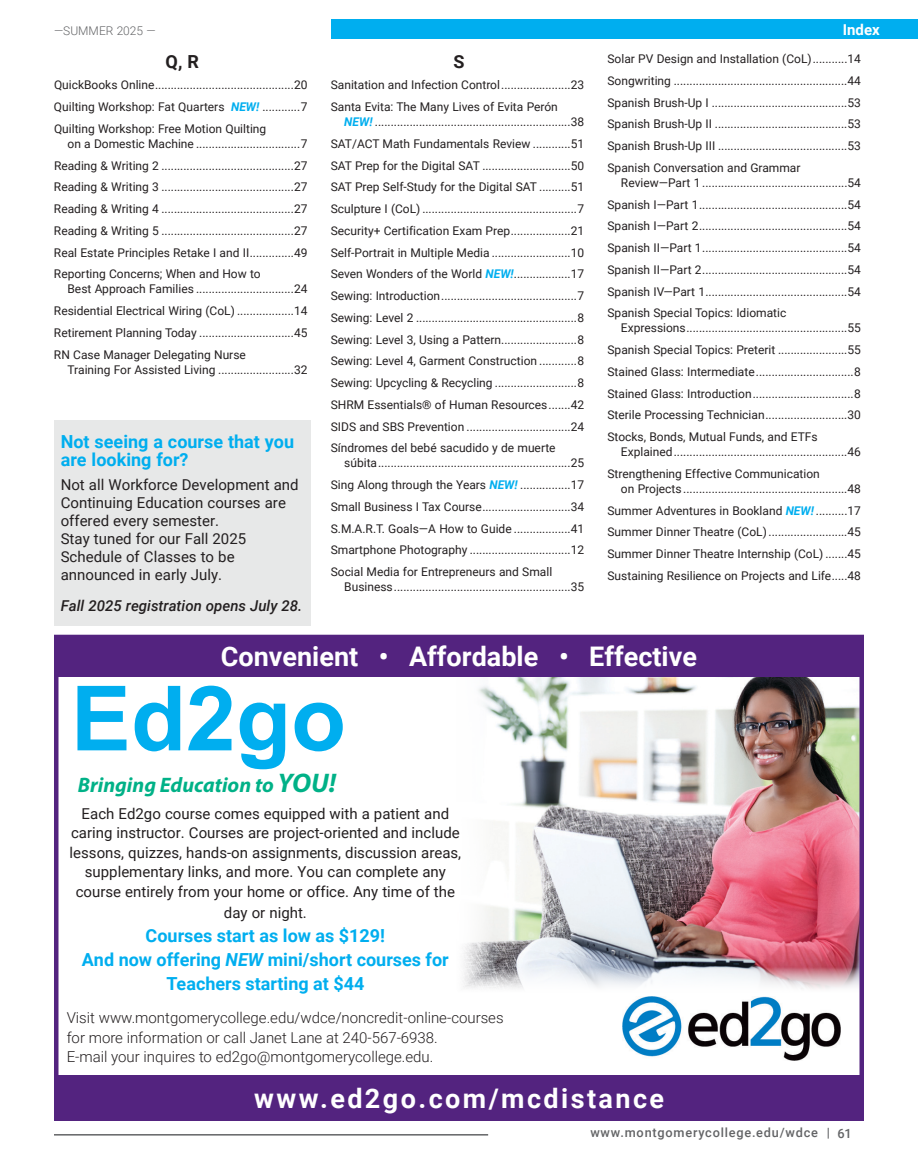
<style>
.page{position:relative;width:918px;height:1175px;background:#fff}
.page>*{position:absolute;margin:0;border:0;box-sizing:border-box;transform-origin:0 0}
.t1{font:700 90px "Arial";color:#00aeef}
.DESCRIPTION__CRN_INFO___TABS{font:700 27px "Roboto";color:#fff}
.DESCRIPTION__CRN_INFO___TABS-2{font:700 27px "Roboto";letter-spacing:.09em;color:#fff}
.t2{font:italic 700 21px "Myriad Pro";color:#00b187}
.DESCRIPTION__CRN_INFO___TABS-3{font:700 18px/24px "Roboto";color:#00aeef;text-align:center}
.t3{font:700 18px "Roboto";color:#231f20}
.DESCRIPTION__CRN_INFO___TABS-4{font:15px/18px "Roboto";color:#231f20;text-align:center}
.t4{font:300 15px/19.5px "Roboto";color:#231f20}
.DESCRIPTION__CRN_INFO___TABS-5{font:italic 500 15px "Roboto";color:#231f20}
.RIGHT_PAGE_PAGE_HEADER{font:700 15px "Roboto";color:#fff}
.t5{font:500 12.75px "Roboto";letter-spacing:.06em;color:#636466}
.t6{font:12px/15px "Roboto";color:#231f20}
.t7{font:300 12px "Roboto";color:#636466}
.s1{font-weight:700;font-style:italic;color:#00aeef}
.s2{font-size:27px}
.s3{font-style:italic}
</style>
<div class="page">
<div style="left:331px;top:19px;width:587px;height:20px;background:#00aeef"></div>
<hr style="left:54px;top:1134px;width:434px;height:1px;background:#636466">
<img style="left:454px;top:676px;width:405px;height:313px">
<img style="left:622px;top:997px;width:219px;height:63px">
<div style="left:55px;top:1075px;width:808px;height:45px;background:#53237f"></div>
<div style="left:55px;top:634px;width:808px;height:42px;background:#53237f"></div>
<div style="left:54px;top:634px;width:810px;height:486px;border:4px solid #53237f"></div>
<div style="left:54px;top:420px;width:256px;height:205px;background:#e7e8e8"></div>
<p class="t7" style="left:54px;top:22px;width:103px">—SUMMER 2025 —</p>
<p class="t3" style="left:166px;top:48px;width:35px">Q, R</p>
<p class="t6" style="left:54px;top:77px;width:255px">QuickBooks Online............................................20</p>
<p class="t6" style="left:54px;top:99px;width:255px">Quilting Workshop: Fat Quarters <span class="s1">NEW!</span> ............7</p>
<p class="t6" style="left:68px;top:121px;width:241px;text-indent:-14px">Quilting Workshop: Free Motion Quilting<br>on a Domestic Machine .................................7</p>
<p class="t6" style="left:54px;top:157px;width:255px">Reading &amp; Writing 2 ..........................................27</p>
<p class="t6" style="left:54px;top:179px;width:255px">Reading &amp; Writing 3 ..........................................27</p>
<p class="t6" style="left:54px;top:201px;width:255px">Reading &amp; Writing 4 ..........................................27</p>
<p class="t6" style="left:54px;top:223px;width:255px">Reading &amp; Writing 5 ..........................................27</p>
<p class="t6" style="left:54px;top:244px;width:255px">Real Estate Principles Retake I and II..............49</p>
<p class="t6" style="left:67px;top:266px;width:242px;text-indent:-14px">Reporting Concerns; When and How to<br>Best Approach Families ...............................24</p>
<p class="t6" style="left:54px;top:303px;width:255px">Residential Electrical Wiring (CoL) ..................14</p>
<p class="t6" style="left:54px;top:325px;width:255px">Retirement Planning Today ..............................45</p>
<p class="t6" style="left:67px;top:346px;width:242px;text-indent:-13px">RN Case Manager Delegating Nurse<br>Training For Assisted Living ........................32</p>
<p class="DESCRIPTION__CRN_INFO___TABS-3" style="left:61px;top:431px;width:235px;line-height:18px;text-align:left">Not seeing a course that you are looking for?</p>
<p class="DESCRIPTION__CRN_INFO___TABS-4" style="left:61px;top:475px;width:239px;text-align:left">Not all Workforce Development and<br>Continuing Education courses are offered every semester.<br>Stay tuned for our Fall 2025<br>Schedule of Classes to be announced in early July.</p>
<p class="DESCRIPTION__CRN_INFO___TABS-5" style="left:61px;top:595px;width:243px">Fall 2025 registration opens July 28.</p>
<p class="t3" style="left:453px;top:48px;width:13px">S</p>
<p class="t6" style="left:331px;top:77px;width:255px">Sanitation and Infection Control......................23</p>
<p class="t6" style="left:344px;top:99px;width:242px;text-indent:-14px">Santa Evita: The Many Lives of Evita Perón<br><span class="s1">NEW!</span> ..............................................................38</p>
<p class="t6" style="left:331px;top:136px;width:255px">SAT/ACT Math Fundamentals Review ............51</p>
<p class="t6" style="left:331px;top:157px;width:255px">SAT Prep for the Digital SAT ............................50</p>
<p class="t6" style="left:331px;top:179px;width:255px">SAT Prep Self-Study for the Digital SAT ..........51</p>
<p class="t6" style="left:331px;top:201px;width:255px">Sculpture I (CoL) .................................................7</p>
<p class="t6" style="left:331px;top:223px;width:255px">Security+ Certification Exam Prep...................21</p>
<p class="t6" style="left:331px;top:244px;width:255px">Self-Portrait in Multiple Media .........................10</p>
<p class="t6" style="left:331px;top:266px;width:255px">Seven Wonders of the World <span class="s1">NEW!</span>..................17</p>
<p class="t6" style="left:331px;top:288px;width:255px">Sewing: Introduction...........................................7</p>
<p class="t6" style="left:331px;top:310px;width:255px">Sewing: Level 2 ...................................................8</p>
<p class="t6" style="left:331px;top:331px;width:255px">Sewing: Level 3, Using a Pattern........................8</p>
<p class="t6" style="left:331px;top:353px;width:255px">Sewing: Level 4, Garment Construction ............8</p>
<p class="t6" style="left:331px;top:375px;width:255px">Sewing: Upcycling &amp; Recycling ..........................8</p>
<p class="t6" style="left:331px;top:397px;width:255px">SHRM Essentials® of Human Resources.......42</p>
<p class="t6" style="left:331px;top:418px;width:255px">SIDS and SBS Prevention .................................24</p>
<p class="t6" style="left:344px;top:440px;width:242px;text-indent:-14px">Síndromes del bebé sacudido y de muerte súbita.............................................................25</p>
<p class="t6" style="left:331px;top:477px;width:255px">Sing Along through the Years <span class="s1">NEW!</span> ................17</p>
<p class="t6" style="left:331px;top:499px;width:255px">Small Business I Tax Course............................34</p>
<p class="t6" style="left:331px;top:520px;width:255px">S.M.A.R.T. Goals—A How to Guide ..................41</p>
<p class="t6" style="left:331px;top:542px;width:255px">Smartphone Photography ................................12</p>
<p class="t6" style="left:344px;top:564px;width:242px;text-indent:-14px">Social Media for Entrepreneurs and Small<br>Business........................................................35</p>
<p class="RIGHT_PAGE_PAGE_HEADER" style="left:843px;top:19px;width:38px">Index</p>
<p class="t6" style="left:608px;top:51px;width:255px">Solar PV Design and Installation (CoL)...........14</p>
<p class="t6" style="left:607px;top:73px;width:255px">Songwriting .......................................................44</p>
<p class="t6" style="left:607px;top:94px;width:255px">Spanish Brush-Up I ...........................................53</p>
<p class="t6" style="left:607px;top:116px;width:255px">Spanish Brush-Up II ..........................................53</p>
<p class="t6" style="left:607px;top:138px;width:255px">Spanish Brush-Up III .........................................53</p>
<p class="t6" style="left:621px;top:160px;width:242px;text-indent:-13px">Spanish Conversation and Grammar<br>Review—Part 1 ..............................................54</p>
<p class="t6" style="left:607px;top:196px;width:255px">Spanish I—Part 1...............................................54</p>
<p class="t6" style="left:607px;top:218px;width:255px">Spanish I—Part 2...............................................54</p>
<p class="t6" style="left:607px;top:240px;width:255px">Spanish II—Part 1..............................................54</p>
<p class="t6" style="left:607px;top:262px;width:255px">Spanish II—Part 2..............................................54</p>
<p class="t6" style="left:607px;top:283px;width:255px">Spanish IV—Part 1.............................................54</p>
<p class="t6" style="left:621px;top:305px;width:242px;text-indent:-14px">Spanish Special Topics: Idiomatic<br>Expressions...................................................55</p>
<p class="t6" style="left:607px;top:342px;width:255px">Spanish Special Topics: Preterit ......................55</p>
<p class="t6" style="left:607px;top:364px;width:255px">Stained Glass: Intermediate...............................8</p>
<p class="t6" style="left:608px;top:385px;width:255px">Stained Glass: Introduction................................8</p>
<p class="t6" style="left:608px;top:407px;width:255px">Sterile Processing Technician..........................30</p>
<p class="t6" style="left:621px;top:429px;width:242px;text-indent:-14px">Stocks, Bonds, Mutual Funds, and ETFs<br>Explained.......................................................46</p>
<p class="t6" style="left:621px;top:466px;width:242px;text-indent:-14px">Strengthening Effective Communication<br>on Projects ....................................................48</p>
<p class="t6" style="left:607px;top:502px;width:255px">Summer Adventures in Bookland <span class="s1">NEW!</span> ..........17</p>
<p class="t6" style="left:607px;top:524px;width:255px">Summer Dinner Theatre (CoL).........................45</p>
<p class="t6" style="left:607px;top:546px;width:255px">Summer Dinner Theatre Internship (CoL) .......45</p>
<p class="t6" style="left:607px;top:568px;width:255px">Sustaining Resilience on Projects and Life.....48</p>
<p class="DESCRIPTION__CRN_INFO___TABS" style="left:221px;top:637px;width:478px">Convenient • Affordable • Effective</p>
<h1 class="t1" style="left:71px;top:658px;width:277px">Ed2go</h1>
<p class="t2" style="left:78px;top:771px;width:260px">Bringing Education to <span class="s2">YOU!</span></p>
<p class="DESCRIPTION__CRN_INFO___TABS-4" style="left:70px;top:803px;width:393px;line-height:19.5px">Each Ed2go course comes equipped with a patient and caring instructor. Courses are project-oriented and include lessons, quizzes, hands-on assignments, discussion areas, supplementary links, and more. You can complete any course entirely from your home or office. Any time of the</p>
<p class="DESCRIPTION__CRN_INFO___TABS-4" style="left:224px;top:903px;width:84px">day or night.</p>
<p class="DESCRIPTION__CRN_INFO___TABS-3" style="left:146px;top:922px;width:241px">Courses start as low as $129!</p>
<p class="DESCRIPTION__CRN_INFO___TABS-3" style="left:82px;top:946px;width:368px">And now offering <span class="s3">NEW</span> mini/short courses for<br>Teachers starting at $44</p>
<p class="t4" style="left:67px;top:1007px;width:439px">Visit www.montgomerycollege.edu/wdce/noncredit-online-courses</p>
<p class="t4" style="left:67px;top:1027px;width:373px">for more information or call Janet Lane at 240-567-6938.<br>E-mail your inquires to ed2go@montgomerycollege.edu.</p>
<h2 class="DESCRIPTION__CRN_INFO___TABS-2" style="left:254px;top:1079px;width:411px">www.ed2go.com/mcdistance</h2>
<p class="t5" style="left:590px;top:1123px;width:263px">www.montgomerycollege.edu/wdce | 61</p>
</div>
